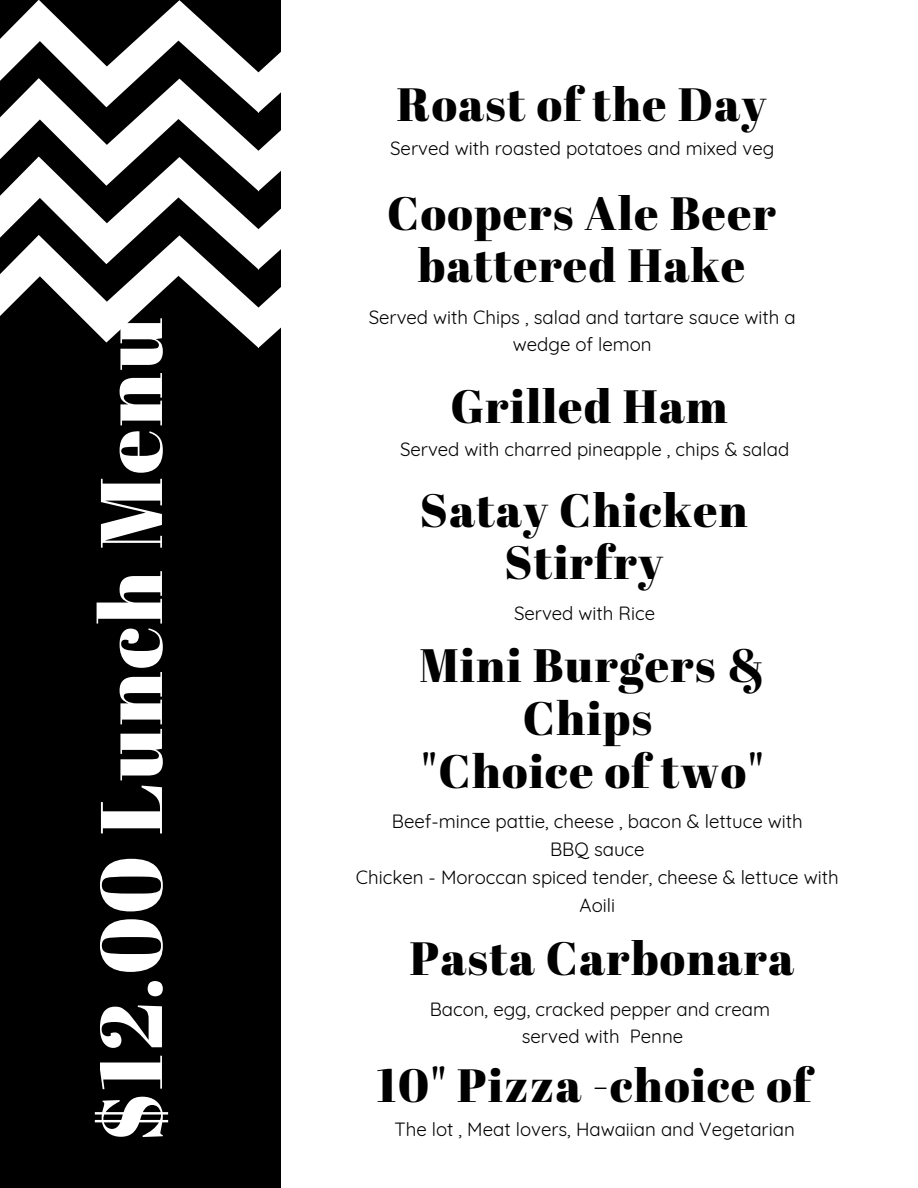
<style>
.page{position:relative;width:918px;height:1188px;background:#fff}
.page>*{position:absolute;margin:0;border:0;box-sizing:border-box;transform-origin:0 0}
.t1{font:87.15px "Abril Fatface";letter-spacing:.03em;color:#fff}
.t2{font:46.8px/52.8px "Abril Fatface";letter-spacing:.03em;color:#000;text-align:center}
.t3{font:46.65px/51.8px "Abril Fatface";letter-spacing:.03em;color:#000;text-align:center}
.t4{font:18.75px/28.2px "Quicksand";color:#000;text-align:center}
</style>
<div class="page">
<div style="left:0;top:0;width:281px;height:1188px;background:#000"></div>
<svg style="left:0;top:0;width:281px;height:348px"></svg>
<h1 class="t1" style="left:70px;top:1142px;width:827px;rotate:-90deg">$12.00 Lunch Menu</h1>
<h3 class="t3" style="left:397px;top:77px;width:371px">Roast of the Day</h3>
<p class="t4" style="left:390px;top:134px;width:386px">Served with roasted potatoes and mixed veg</p>
<h3 class="t3" style="left:387px;top:186px;width:390px">Coopers Ale Beer battered Hake</h3>
<p class="t4" style="left:369px;top:304px;width:429px;line-height:27px">Served with Chips , salad and tartare sauce with a wedge of lemon</p>
<h3 class="t3" style="left:451px;top:379px;width:279px">Grilled Ham</h3>
<p class="t4" style="left:400px;top:435px;width:391px">Served with charred pineapple , chips &amp; salad</p>
<h3 class="t3" style="left:420px;top:483px;width:329px">Satay Chicken<br>Stirfry</h3>
<p class="t4" style="left:514px;top:599px;width:143px">Served with Rice</p>
<h2 class="t2" style="left:419px;top:638px;width:347px">Mini Burgers &amp;<br>Chips<br>"Choice of two"</h2>
<p class="t4" style="left:356px;top:807px;width:484px">Beef-mince pattie, cheese , bacon &amp; lettuce with<br>BBQ sauce<br>Chicken - Moroccan spiced tender, cheese &amp; lettuce with<br>Aoili</p>
<h3 class="t3" style="left:410px;top:931px;width:386px">Pasta Carbonara</h3>
<p class="t4" style="left:430px;top:996px;width:342px;line-height:27px">Bacon, egg, cracked pepper and cream served with Penne</p>
<h3 class="t3" style="left:377px;top:1058px;width:436px">10" Pizza -choice of</h3>
<p class="t4" style="left:395px;top:1115px;width:402px">The lot , Meat lovers, Hawaiian and Vegetarian</p>
</div>
